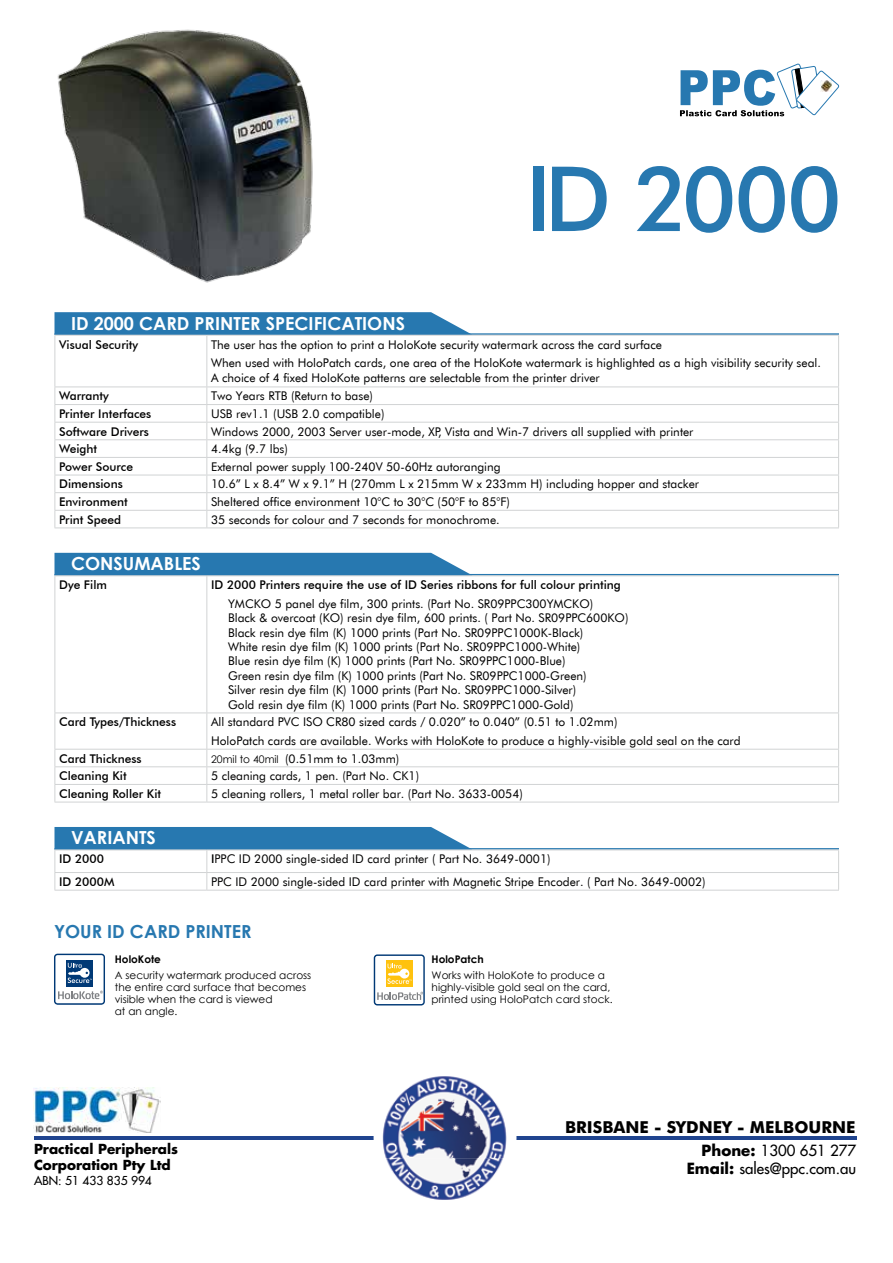
<style>
.page{position:relative;width:893px;height:1263px;background:#fff}
.page>*{position:absolute;margin:0;border:0;box-sizing:border-box;transform-origin:0 0}
.t1{font:500 90px "Futura BT";letter-spacing:-.05em;color:#2778b0}
.Text_in_tabs{font:700 18px "Century Gothic";color:#fff}
.t2{font:700 18px "Century Gothic";color:#2778b0}
.t3{font:700 16.5px "Futura BT";color:#000}
.t4{font:15px/18px "Futura LT";color:#000;text-align:right}
.t5{font:700 13.5px/16.2px "Futura LT";color:#000}
.Table_text_regular{font:12px/14.4px "Futura BT";color:#000}
.Table_text_bold{font:500 12px "Futura BT";color:#000}
.Table_text_bold-2{font:12px "Futura BT";color:#000}
.t6{font:12px "Futura LT";color:#000}
.t7{font:10.5px/12px "Century Gothic";color:#000}
.t8{font:700 10.5px "Century Gothic";color:#000}
.s1{font-family:"Century Gothic";font-size:10.5px}
.s2{font-weight:500}
.s3{font-weight:700}
</style>
<div class="page">
<svg style="left:680px;top:63px;width:159px;height:53px"></svg>
<img style="left:57px;top:29px;width:256px;height:254px">
<svg style="left:55px;top:312px;width:414px;height:21px;background:#327fb4"></svg>
<hr style="left:55px;top:333px;width:784px;height:2px;background:#2778b0">
<hr style="left:55px;top:335px;width:152px;height:1px;background:#d1d3d4">
<hr style="left:55px;top:336px;width:1px;height:51px;background:#d1d3d4">
<hr style="left:207px;top:335px;width:632px;height:1px;background:#d1d3d4">
<hr style="left:206px;top:336px;width:1px;height:51px;background:#d1d3d4">
<hr style="left:838px;top:336px;width:1px;height:51px;background:#d1d3d4">
<hr style="left:55px;top:387px;width:152px;height:1px;background:#d1d3d4">
<hr style="left:207px;top:387px;width:632px;height:1px;background:#d1d3d4">
<hr style="left:55px;top:404px;width:152px;height:1px;background:#d1d3d4">
<hr style="left:207px;top:404px;width:632px;height:1px;background:#d1d3d4">
<hr style="left:55px;top:422px;width:152px;height:1px;background:#d1d3d4">
<hr style="left:207px;top:422px;width:632px;height:1px;background:#d1d3d4">
<hr style="left:55px;top:439px;width:152px;height:1px;background:#d1d3d4">
<hr style="left:207px;top:439px;width:632px;height:1px;background:#d1d3d4">
<hr style="left:55px;top:457px;width:152px;height:1px;background:#d1d3d4">
<hr style="left:207px;top:457px;width:632px;height:1px;background:#d1d3d4">
<hr style="left:55px;top:475px;width:152px;height:1px;background:#d1d3d4">
<hr style="left:207px;top:475px;width:632px;height:1px;background:#d1d3d4">
<hr style="left:55px;top:492px;width:152px;height:1px;background:#d1d3d4">
<hr style="left:207px;top:492px;width:632px;height:1px;background:#d1d3d4">
<hr style="left:55px;top:510px;width:152px;height:1px;background:#d1d3d4">
<svg style="left:55px;top:387px;width:1px;height:140px"></svg>
<hr style="left:207px;top:510px;width:632px;height:1px;background:#d1d3d4">
<svg style="left:206px;top:387px;width:1px;height:140px"></svg>
<svg style="left:838px;top:388px;width:1px;height:139px"></svg>
<hr style="left:55px;top:527px;width:152px;height:1px;background:#d1d3d4">
<hr style="left:207px;top:527px;width:632px;height:1px;background:#d1d3d4">
<div style="left:55px;top:553px;width:415px;height:21px;background:#2778b0"></div>
<hr style="left:55px;top:574px;width:784px;height:1px;background:#2778b0">
<hr style="left:55px;top:575px;width:152px;height:1px;background:#d1d3d4">
<hr style="left:55px;top:576px;width:1px;height:136px;background:#d1d3d4">
<hr style="left:207px;top:575px;width:632px;height:1px;background:#d1d3d4">
<hr style="left:206px;top:576px;width:1px;height:136px;background:#d1d3d4">
<hr style="left:838px;top:576px;width:1px;height:136px;background:#d1d3d4">
<hr style="left:55px;top:712px;width:152px;height:1px;background:#d1d3d4">
<hr style="left:55px;top:713px;width:1px;height:36px;background:#d1d3d4">
<hr style="left:207px;top:712px;width:632px;height:1px;background:#d1d3d4">
<hr style="left:206px;top:713px;width:1px;height:36px;background:#d1d3d4">
<hr style="left:838px;top:713px;width:1px;height:36px;background:#d1d3d4">
<hr style="left:55px;top:749px;width:152px;height:1px;background:#d1d3d4">
<hr style="left:207px;top:749px;width:632px;height:1px;background:#d1d3d4">
<hr style="left:55px;top:766px;width:152px;height:1px;background:#d1d3d4">
<hr style="left:207px;top:766px;width:632px;height:1px;background:#d1d3d4">
<hr style="left:55px;top:784px;width:152px;height:1px;background:#d1d3d4">
<svg style="left:55px;top:750px;width:1px;height:52px"></svg>
<hr style="left:207px;top:784px;width:632px;height:1px;background:#d1d3d4">
<svg style="left:206px;top:749px;width:1px;height:53px"></svg>
<svg style="left:838px;top:750px;width:1px;height:52px"></svg>
<hr style="left:55px;top:802px;width:152px;height:1px;background:#d1d3d4">
<hr style="left:207px;top:802px;width:632px;height:1px;background:#d1d3d4">
<hr style="left:55px;top:848px;width:784px;height:2px;background:#2778b0">
<hr style="left:207px;top:850px;width:632px;height:1px;background:#d1d3d4">
<hr style="left:207px;top:872px;width:632px;height:1px;background:#d1d3d4">
<svg style="left:55px;top:827px;width:417px;height:63px"></svg>
<svg style="left:838px;top:851px;width:1px;height:39px"></svg>
<hr style="left:55px;top:890px;width:152px;height:1px;background:#d1d3d4">
<hr style="left:207px;top:890px;width:632px;height:1px;background:#d1d3d4">
<svg style="left:54px;top:954px;width:51px;height:51px"></svg>
<svg style="left:374px;top:954px;width:51px;height:51px"></svg>
<hr style="left:34px;top:1136px;width:822px;height:3px;background:#1f448f">
<div style="left:374px;top:1066px;width:142px;height:143px;background:#fff;border-radius:50%"></div>
<img style="left:382px;top:1076px;width:125px;height:124px">
<img style="left:34px;top:1087px;width:127px;height:45px">
<p class="t1" style="left:526px;top:144px;width:317px">ID 2000</p>
<p class="Text_in_tabs" style="left:71px;top:309px;width:336px">ID 2000 CARD PRINTER SPECIFICATIONS</p>
<p class="Table_text_bold" style="left:59px;top:337px;width:81px">Visual Security</p>
<p class="Table_text_regular" style="left:211px;top:337px;width:452px">The user has the option to print a HoloKote security watermark across the card surface</p>
<p class="Table_text_regular" style="left:211px;top:356px;width:611px">When used with HoloPatch cards, one area of the HoloKote watermark is highlighted as a high visibility security seal.<br>A choice of 4 fixed HoloKote patterns are selectable from the printer driver</p>
<p class="Table_text_bold" style="left:59px;top:389px;width:51px">Warranty</p>
<p class="Table_text_regular" style="left:211px;top:389px;width:163px">Two Years RTB (Return to base)</p>
<p class="Table_text_bold" style="left:59px;top:406px;width:94px">Printer Interfaces</p>
<p class="Table_text_regular" style="left:211px;top:406px;width:175px">USB rev1.1 (USB 2.0 compatible)</p>
<p class="Table_text_bold" style="left:59px;top:424px;width:91px">Software Drivers</p>
<p class="Table_text_regular" style="left:211px;top:424px;width:484px">Windows 2000, 2003 Server user-mode, XP, Vista and Win-7 drivers all supplied with printer</p>
<p class="Table_text_bold" style="left:59px;top:442px;width:40px">Weight</p>
<p class="Table_text_regular" style="left:211px;top:442px;width:78px">4.4kg (9.7 lbs)</p>
<p class="Table_text_bold" style="left:59px;top:459px;width:75px">Power Source</p>
<p class="Table_text_regular" style="left:211px;top:459px;width:291px">External power supply 100-240V 50-60Hz autoranging</p>
<p class="Table_text_bold" style="left:59px;top:477px;width:65px">Dimensions</p>
<p class="Table_text_regular" style="left:211px;top:477px;width:490px">10.6” L x 8.4” W x 9.1” H (270mm L x 215mm W x 233mm H) including hopper and stacker</p>
<p class="Table_text_bold" style="left:59px;top:494px;width:70px">Environment</p>
<p class="Table_text_regular" style="left:211px;top:494px;width:300px">Sheltered office environment 10°C to 30°C (50°F to 85°F)</p>
<p class="Table_text_bold" style="left:59px;top:512px;width:63px">Print Speed</p>
<p class="Table_text_regular" style="left:211px;top:512px;width:290px">35 seconds for colour and 7 seconds for monochrome.</p>
<p class="Text_in_tabs" style="left:71px;top:550px;width:131px">CONSUMABLES</p>
<p class="Table_text_bold" style="left:59px;top:578px;width:49px">Dye Film</p>
<p class="Table_text_bold" style="left:211px;top:578px;width:411px">ID 2000 Printers require the use of ID Series ribbons for full colour printing</p>
<p class="Table_text_regular" style="left:228px;top:596px;width:402px">YMCKO 5 panel dye film, 300 prints. (Part No. SR09PPC300YMCKO)<br>Black &amp; overcoat (KO) resin dye film, 600 prints. ( Part No. SR09PPC600KO)<br>Black resin dye film (K) 1000 prints (Part No. SR09PPC1000K-Black)<br>White resin dye film (K) 1000 prints (Part No. SR09PPC1000-White)<br>Blue resin dye film (K) 1000 prints (Part No. SR09PPC1000-Blue)<br>Green resin dye film (K) 1000 prints (Part No. SR09PPC1000-Green)<br>Silver resin dye film (K) 1000 prints (Part No. SR09PPC1000-Silver)<br>Gold resin dye film (K) 1000 prints (Part No. SR09PPC1000-Gold)</p>
<p class="Table_text_bold" style="left:59px;top:715px;width:119px">Card Types/Thickness</p>
<p class="Table_text_regular" style="left:211px;top:715px;width:408px">All standard PVC ISO CR80 sized cards / 0.020” to 0.040” (0.51 to 1.02mm)</p>
<p class="Table_text_regular" style="left:211px;top:733px;width:531px">HoloPatch cards are available. Works with HoloKote to produce a highly-visible gold seal on the card</p>
<p class="Table_text_bold" style="left:59px;top:751px;width:84px">Card Thickness</p>
<p class="Table_text_regular" style="left:211px;top:751px;width:190px"><span class="s1">20mil to 40mil</span> (0.51mm to 1.03mm)</p>
<p class="Table_text_bold" style="left:59px;top:769px;width:69px">Cleaning Kit</p>
<p class="Table_text_regular" style="left:211px;top:769px;width:210px">5 cleaning cards, 1 pen. (Part No. CK1)</p>
<p class="Table_text_bold" style="left:59px;top:786px;width:104px">Cleaning Roller Kit</p>
<p class="Table_text_regular" style="left:211px;top:786px;width:313px">5 cleaning rollers, 1 metal roller bar. (Part No. 3633-0054)</p>
<p class="Text_in_tabs" style="left:71px;top:824px;width:86px">VARIANTS</p>
<p class="Table_text_bold" style="left:59px;top:852px;width:46px">ID 2000</p>
<p class="Table_text_bold-2" style="left:211px;top:852px;width:341px"><span class="s2">I</span>PPC ID 2000 single-sided ID card printer ( Part No. 3649-0001)</p>
<p class="Table_text_bold" style="left:59px;top:874px;width:57px">ID 2000M</p>
<p class="Table_text_regular" style="left:211px;top:874px;width:496px">PPC ID 2000 single-sided ID card printer with Magnetic Stripe Encoder. ( Part No. 3649-0002)</p>
<p class="t2" style="left:54px;top:918px;width:199px">YOUR ID CARD PRINTER</p>
<p class="t8" style="left:115px;top:951px;width:48px">HoloKote</p>
<p class="t7" style="left:115px;top:969px;width:198px">A security watermark produced across the entire card surface that becomes visible when the card is viewed<br>at an angle.</p>
<p class="t5" style="left:34px;top:1140px;width:146px">Practical Peripherals<br>Corporation Pty Ltd</p>
<p class="t6" style="left:34px;top:1172px;width:119px">ABN: 51 433 835 994</p>
<p class="t8" style="left:432px;top:951px;width:54px">HoloPatch</p>
<p class="t7" style="left:432px;top:969px;width:183px">Works with HoloKote to produce a highly-visible gold seal on the card, printed using HoloPatch card stock.</p>
<p class="t3" style="left:565px;top:1117px;width:292px">BRISBANE - SYDNEY - MELBOURNE</p>
<p class="t4" style="left:687px;top:1141px;width:171px"><span class="s3">Phone:</span> 1300 651 277<br><span class="s3">Email:</span> sales@ppc.com.au</p>
</div>
